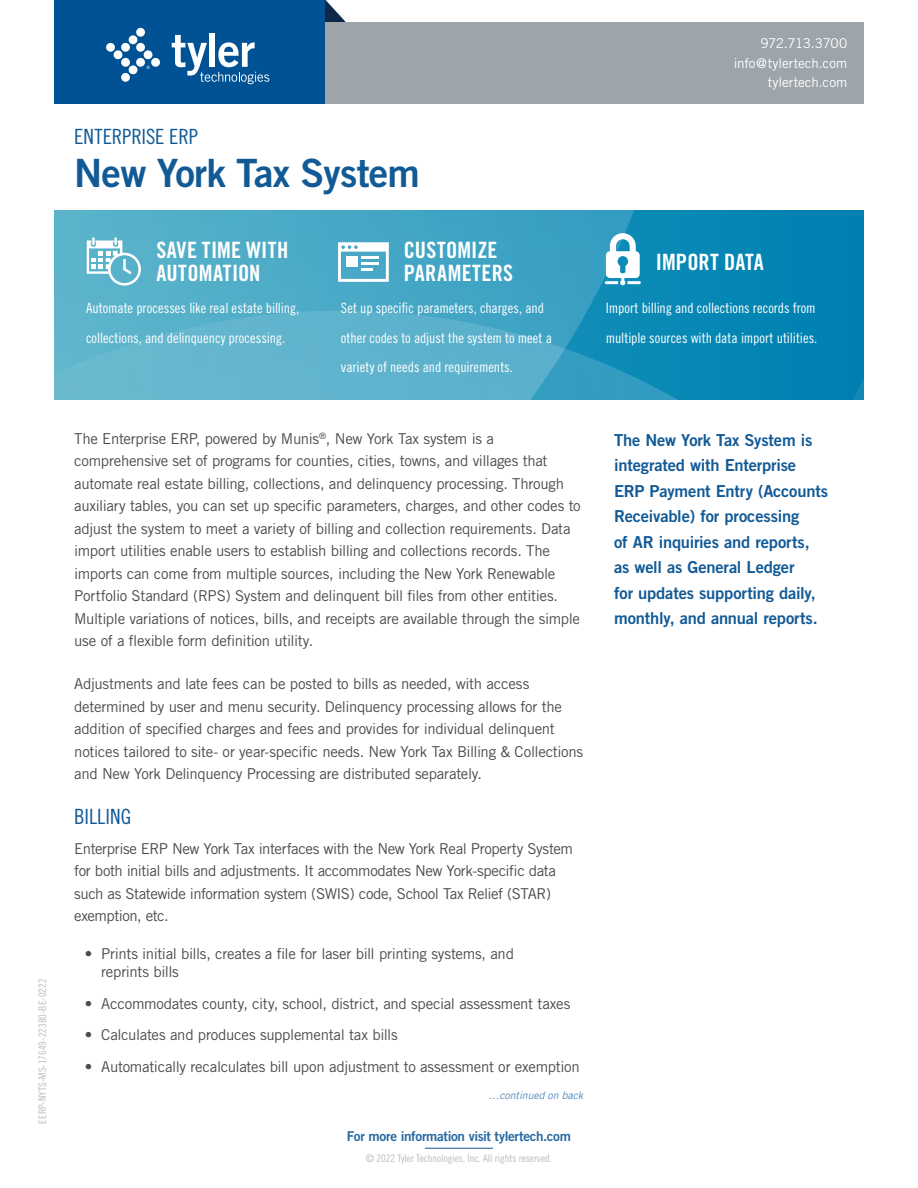
<style>
.page{position:relative;width:918px;height:1188px;background:#fff}
.page>*{position:absolute;margin:0;border:0;box-sizing:border-box;transform-origin:0 0}
.t1{font:39px "Trade Gothic Bold Two";letter-spacing:-.02em;color:#125a96}
.Feature_Header{font:22.5px/22.5px "Trade Gothic Bold Cond Twenty";letter-spacing:.01em;color:#fff}
.t2{font:21px "Trade Gothic LT Std Cn 18";letter-spacing:-.005em;color:#125a96}
.Subheader{font:21px "Trade Gothic Cond Eighteen";color:#125a96}
.t3{font:16.5px/25.5px "Trade Gothic Bold Two";letter-spacing:-.01em;color:#125a96}
.Body_Copy{font:15px/22.5px "Trade Gothic";letter-spacing:-.02em;color:#4b4c4d}
.Feature_Copy{font:14.25px/29.7px "Trade Gothic Cond Eighteen";color:#fff}
.t4{font:13.5px/19.5px "Trade Gothic";letter-spacing:-.01em;color:#fff;text-align:right}
.t5{font:13.5px "Trade Gothic Bold Two";letter-spacing:-.025em;color:#2669a1}
.t6{font:10.5px "Trade Gothic Cond Eighteen";color:#bcbdc0}
.Continued{font:italic 10.5px "Trade Gothic";letter-spacing:-.005em;color:#4f86bb}
</style>
<div class="page">
<svg style="left:325px;top:0;width:21px;height:22px"></svg>
<div style="left:297px;top:22px;width:567px;height:82px;background:#9da5ab"></div>
<div style="left:54px;top:0;width:271px;height:104px;background:#005295"></div>
<div style="left:209px;top:34px;width:6px;height:33px;background:#fff"></div>
<svg style="left:172px;top:35px;width:97px;height:49px"></svg>
<div style="left:106px;top:43px;width:9px;height:9px;background:#fff;border-radius:50%"></div>
<div style="left:114px;top:50px;width:8px;height:9px;background:#fff;border-radius:50%"></div>
<div style="left:121px;top:58px;width:9px;height:9px;background:#fff;border-radius:50%"></div>
<div style="left:121px;top:73px;width:9px;height:9px;background:#fff;border-radius:50%"></div>
<div style="left:129px;top:65px;width:8px;height:9px;background:#fff;border-radius:50%"></div>
<div style="left:136px;top:58px;width:9px;height:9px;background:#fff;border-radius:50%"></div>
<div style="left:121px;top:43px;width:9px;height:9px;background:#fff;border-radius:50%"></div>
<div style="left:129px;top:35px;width:8px;height:9px;background:#fff;border-radius:50%"></div>
<div style="left:136px;top:43px;width:9px;height:9px;background:#fff;border-radius:50%"></div>
<div style="left:144px;top:50px;width:8px;height:9px;background:#fff;border-radius:50%"></div>
<div style="left:151px;top:58px;width:9px;height:9px;background:#fff;border-radius:50%"></div>
<div style="left:136px;top:28px;width:9px;height:9px;background:#fff;border-radius:50%"></div>
<svg style="left:146px;top:66px;width:4px;height:3px"></svg>
<hr style="left:425px;top:1148px;width:68px;height:1px;background:#125a96">
<div style="left:54px;top:211px;width:810px;height:188px;background:#0284b3"></div>
<svg style="left:854px;top:380px;width:10px;height:19px"></svg>
<svg style="left:54px;top:211px;width:622px;height:188px;background:#49a9c6"></svg>
<svg style="left:605px;top:233px;width:36px;height:52px"></svg>
<svg style="left:338px;top:242px;width:51px;height:40px;background:#a3d3e2"></svg>
<svg style="left:87px;top:237px;width:54px;height:49px;background:#8dcada"></svg>
<p class="t6" style="left:36px;top:1124px;width:147px;rotate:-90deg">EERP-NYTS-MS-17649-22380-BE-0222</p>
<p class="t2" style="left:74px;top:124px;width:125px">ENTERPRISE ERP</p>
<p class="t1" style="left:74px;top:149px;width:347px">New York Tax System</p>
<p class="t4" style="left:734px;top:34px;width:115px">972.713.3700 info@tylertech.com tylertech.com</p>
<p class="Feature_Header" style="left:156px;top:239px;width:134px">SAVE TIME WITH<br>AUTOMATION</p>
<p class="Feature_Header" style="left:404px;top:239px;width:111px">CUSTOMIZE<br>PARAMETERS</p>
<p class="Feature_Header" style="left:656px;top:250px;width:109px">IMPORT DATA</p>
<p class="Feature_Copy" style="left:86px;top:293px;width:215px">Automate processes like real estate billing, collections, and delinquency processing.</p>
<p class="Feature_Copy" style="left:341px;top:293px;width:213px">Set up specific parameters, charges, and other codes to adjust the system to meet a variety of needs and requirements.</p>
<p class="Feature_Copy" style="left:606px;top:293px;width:213px">Import billing and collections records from multiple sources with data import utilities.</p>
<p class="Body_Copy" style="left:74px;top:427px;width:508px">The Enterprise ERP, powered by Munis<sup>®</sup>, New York Tax system is a comprehensive set of programs for counties, cities, towns, and villages that automate real estate billing, collections, and delinquency processing. Through auxiliary tables, you can set up specific parameters, charges, and other codes to adjust the system to meet a variety of billing and collection requirements. Data import utilities enable users to establish billing and collections records. The imports can come from multiple sources, including the New York Renewable Portfolio Standard (RPS) System and delinquent bill files from other entities.<br>Multiple variations of notices, bills, and receipts are available through the simple use of a flexible form definition utility.</p>
<p class="Body_Copy" style="left:74px;top:672px;width:510px">Adjustments and late fees can be posted to bills as needed, with access determined by user and menu security. Delinquency processing allows for the addition of specified charges and fees and provides for individual delinquent notices tailored to site- or year-specific needs. New York Tax Billing &amp; Collections and New York Delinquency Processing are distributed separately.</p>
<p class="Subheader" style="left:74px;top:805px;width:59px">BILLING</p>
<p class="Body_Copy" style="left:74px;top:837px;width:500px">Enterprise ERP New York Tax interfaces with the New York Real Property System for both initial bills and adjustments. It accommodates New York-specific data such as Statewide information system (SWIS) code, School Tax Relief (STAR) exemption, etc.</p>
<p class="Body_Copy" style="left:101px;top:945px;width:414px;line-height:18px;text-indent:-16px">• Prints initial bills, creates a file for laser bill printing systems, and reprints bills</p>
<p class="Body_Copy" style="left:85px;top:992px;width:487px">• Accommodates county, city, school, district, and special assessment taxes</p>
<p class="Body_Copy" style="left:85px;top:1024px;width:315px">• Calculates and produces supplemental tax bills</p>
<p class="Body_Copy" style="left:85px;top:1055px;width:497px">• Automatically recalculates bill upon adjustment to assessment or exemption</p>
<p class="Continued" style="left:489px;top:1089px;width:96px">…continued on back</p>
<p class="t5" style="left:347px;top:1127px;width:226px">For more information visit tylertech.com</p>
<p class="t6" style="left:366px;top:1152px;width:188px">© 2022 Tyler Technologies, Inc. All rights reserved.</p>
<p class="t3" style="left:614px;top:427px;width:216px">The New York Tax System is integrated with Enterprise<br>ERP Payment Entry (Accounts<br>Receivable) for processing<br>of AR inquiries and reports, as well as General Ledger<br>for updates supporting daily, monthly, and annual reports.</p>
</div>
